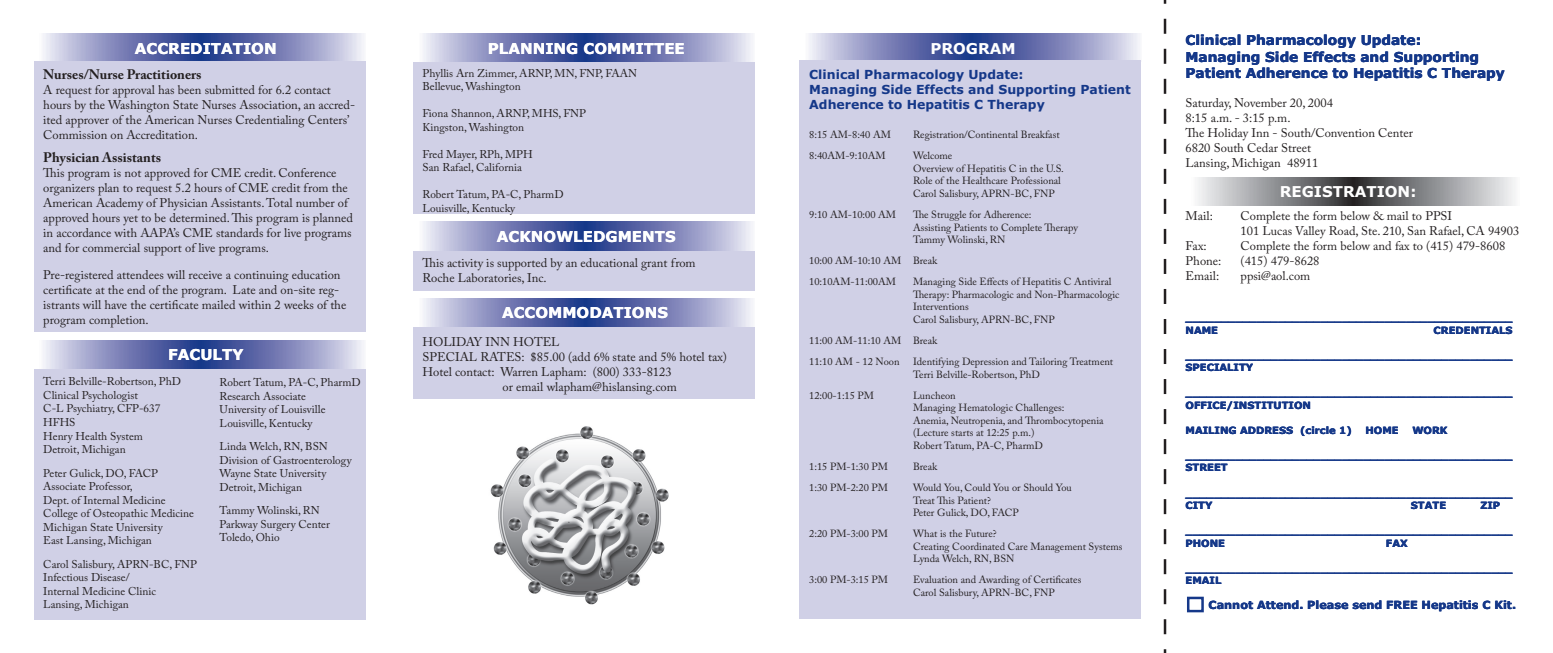
<style>
.page{position:relative;width:1553px;height:653px;background:#fff}
.page>*{position:absolute;margin:0;border:0;box-sizing:border-box;transform-origin:0 0}
.t1{font:700 15px "Verdana";color:#fff}
.t2{font:700 13.75px/16.5px "Verdana";color:#153889}
.t3{font:700 13.75px "Adobe Caslon Pro";color:#231f20}
.t4{font:12.5px/15px "Adobe Caslon Pro";color:#231f20}
.t5{font:700 12.5px/15px "Verdana";color:#153889}
.t6{font:11.25px/13.5px "Adobe Caslon Pro";color:#231f20}
.t7{font:700 11.25px "Verdana";color:#153889}
.t8{font:10.38px/12.5px "Adobe Caslon Pro";color:#231f20}
.t9{font:700 10px/12.5px "Verdana";color:#153889}
</style>
<div class="page">
<img style="left:490px;top:426px;width:179px;height:179px">
<svg style="left:43px;top:34px;width:321px;height:27px;background:#7e87b9"></svg>
<div style="left:34px;top:61px;width:332px;height:270px;background:#d0d0e6"></div>
<svg style="left:43px;top:341px;width:321px;height:28px;background:#7e87b9"></svg>
<div style="left:34px;top:369px;width:332px;height:250px;background:#d0d0e6"></div>
<svg style="left:423px;top:34px;width:330px;height:28px;background:#7d86b9"></svg>
<div style="left:413px;top:62px;width:342px;height:152px;background:#d0d0e6"></div>
<div style="left:413px;top:250px;width:342px;height:40px;background:#d0d0e6"></div>
<div style="left:413px;top:325px;width:342px;height:74px;background:#d0d0e6"></div>
<svg style="left:413px;top:298px;width:342px;height:28px;background:#828bbc"></svg>
<svg style="left:423px;top:222px;width:330px;height:28px;background:#7d86b9"></svg>
<svg style="left:809px;top:34px;width:332px;height:28px;background:#7e87ba"></svg>
<div style="left:799px;top:60px;width:341px;height:559px;background:#d0d0e6"></div>
<div style="left:1187px;top:596px;width:16px;height:16px;border:2px solid #153889"></div>
<svg style="left:1197px;top:177px;width:318px;height:28px;background:#8e8f92"></svg>
<svg style="left:1163px;top:0;width:3px;height:652px"></svg>
<p class="t1" style="left:135px;top:39px;width:143px">ACCREDITATION</p>
<p class="t3" style="left:43px;top:66px;width:160px">Nurses/Nurse Practitioners</p>
<p class="t4" style="left:43px;top:82px;width:313px">A request for approval has been submitted for 6.2 contact hours by the Washington State Nurses Association, an accred&shy;ited approver of the American Nurses Credentialing Centers’ Commission on Accreditation.</p>
<p class="t3" style="left:43px;top:149px;width:119px">Physician Assistants</p>
<p class="t4" style="left:43px;top:165px;width:311px">This program is not approved for CME credit. Conference organizers plan to request 5.2 hours of CME credit from the American Academy of Physician Assistants. Total number of approved hours yet to be determined. This program is planned in accordance with AAPA’s CME standards for live programs and for commercial support of live programs.</p>
<p class="t4" style="left:43px;top:267px;width:305px">Pre-registered attendees will receive a continuing education certificate at the end of the program. Late and on-site reg&shy;istrants will have the certificate mailed within 2 weeks of the program completion.</p>
<p class="t1" style="left:168px;top:345px;width:77px">FACULTY</p>
<p class="t6" style="left:43px;top:375px;width:139px">Terri Belville-Robertson, PhD<br>Clinical Psychologist<br>C-L Psychiatry, CFP-637<br>HFHS<br>Henry Health System<br>Detroit, Michigan</p>
<p class="t6" style="left:43px;top:466px;width:152px">Peter Gulick, DO, FACP<br>Associate Professor,<br>Dept. of Internal Medicine<br>College of Osteopathic Medicine<br>Michigan State University<br>East Lansing, Michigan</p>
<p class="t6" style="left:43px;top:557px;width:155px">Carol Salisbury, APRN-BC, FNP<br>Infectious Disease/<br>Internal Medicine Clinic<br>Lansing, Michigan</p>
<p class="t6" style="left:220px;top:375px;width:142px">Robert Tatum, PA-C, PharmD<br>Research Associate<br>University of Louisville<br>Louisville, Kentucky</p>
<p class="t6" style="left:220px;top:439px;width:133px">Linda Welch, RN, BSN<br>Division of Gastroenterology<br>Wayne State University<br>Detroit, Michigan</p>
<p class="t6" style="left:220px;top:503px;width:112px">Tammy Wolinski, RN<br>Parkway Surgery Center<br>Toledo, Ohio</p>
<p class="t1" style="left:488px;top:39px;width:198px">PLANNING COMMITTEE</p>
<p class="t6" style="left:422px;top:66px;width:216px">Phyllis Arn Zimmer, ARNP, MN, FNP, FAAN<br>Bellevue, Washington</p>
<p class="t6" style="left:422px;top:107px;width:165px">Fiona Shannon, ARNP, MHS, FNP<br>Kingston, Washington</p>
<p class="t6" style="left:422px;top:147px;width:112px">Fred Mayer, RPh, MPH<br>San Rafael, California</p>
<p class="t6" style="left:422px;top:188px;width:142px">Robert Tatum, PA-C, PharmD<br>Louisville, Kentucky</p>
<p class="t1" style="left:497px;top:227px;width:180px">ACKNOWLEDGMENTS</p>
<p class="t4" style="left:422px;top:255px;width:275px">This activity is supported by an educational grant from<br>Roche Laboratories, Inc.</p>
<p class="t1" style="left:502px;top:303px;width:167px">ACCOMMODATIONS</p>
<p class="t4" style="left:422px;top:334px;width:139px">HOLIDAY INN HOTEL</p>
<p class="t4" style="left:422px;top:349px;width:306px">SPECIAL RATES: $85.00 (add 6% state and 5% hotel tax)</p>
<p class="t4" style="left:422px;top:364px;width:251px">Hotel contact: Warren Lapham: (800) 333-8123</p>
<p class="t4" style="left:502px;top:379px;width:176px">or email wlapham@hislansing.com</p>
<p class="t2" style="left:1185px;top:31px;width:321px">Clinical Pharmacology Update:<br>Managing Side Effects and Supporting<br>Patient Adherence to Hepatitis C Therapy</p>
<p class="t4" style="left:1185px;top:95px;width:229px">Saturday, November 20, 2004<br>8:15 a.m. - 3:15 p.m.<br>The Holiday Inn - South/Convention Center<br>6820 South Cedar Street<br>Lansing, Michigan 48911</p>
<p class="t1" style="left:1279px;top:182px;width:138px">REGISTRATION:</p>
<p class="t4" style="left:1185px;top:208px;width:29px">Mail:</p>
<p class="t4" style="left:1240px;top:208px;width:280px">Complete the form below &amp; mail to PPSI<br>101 Lucas Valley Road, Ste. 210, San Rafael, CA 94903</p>
<p class="t4" style="left:1185px;top:238px;width:23px">Fax:</p>
<p class="t4" style="left:1240px;top:238px;width:266px">Complete the form below and fax to (415) 479-8608</p>
<p class="t4" style="left:1185px;top:253px;width:37px">Phone:</p>
<p class="t4" style="left:1240px;top:253px;width:80px">(415) 479-8628</p>
<p class="t4" style="left:1185px;top:268px;width:35px">Email:</p>
<p class="t4" style="left:1240px;top:268px;width:71px">ppsi@aol.com</p>
<p class="t9" style="left:1185px;top:311px;width:329px">______________________________________________<br>NAME</p>
<p class="t1" style="left:930px;top:39px;width:87px">PROGRAM</p>
<p class="t5" style="left:809px;top:67px;width:323px">Clinical Pharmacology Update:<br>Managing Side Effects and Supporting Patient<br>Adherence to Hepatitis C Therapy</p>
<p class="t2" style="left:1275px;top:64px;width:11px">e</p>
<p class="t8" style="left:809px;top:128px;width:83px">8:15 AM-8:40 AM</p>
<p class="t8" style="left:913px;top:128px;width:148px">Registration/Continental Breakfast</p>
<p class="t8" style="left:809px;top:150px;width:78px">8:40AM-9:10AM</p>
<p class="t8" style="left:913px;top:150px;width:152px">Welcome<br>Overview of Hepatitis C in the U.S.<br>Role of the Healthcare Professional<br>Carol Salisbury, APRN-BC, FNP</p>
<p class="t8" style="left:809px;top:208px;width:88px">9:10 AM-10:00 AM</p>
<p class="t8" style="left:913px;top:208px;width:166px">The Struggle for Adherence:<br>Assisting Patients to Complete Therapy<br>Tammy Wolinski, RN</p>
<p class="t8" style="left:809px;top:250px;width:130px;line-height:21.2px">10:00 AM-10:10 AM Break<br>10:10AM-11:00AM</p>
<p class="t8" style="left:913px;top:275px;width:208px">Managing Side Effects of Hepatitis C Antiviral Therapy: Pharmacologic and Non-Pharmacologic Interventions<br>Carol Salisbury, APRN-BC, FNP</p>
<p class="t8" style="left:809px;top:330px;width:130px;line-height:21.2px">11:00 AM-11:10 AM Break<br>11:10 AM - 12 Noon</p>
<p class="t9" style="left:1433px;top:323px;width:81px">CREDENTIALS</p>
<p class="t9" style="left:1185px;top:348px;width:329px">______________________________________________<br>SPECIALITY</p>
<p class="t9" style="left:1185px;top:386px;width:329px">______________________________________________<br>OFFICE/INSTITUTION</p>
<p class="t9" style="left:1185px;top:423px;width:168px">MAILING ADDRESS (circle 1)</p>
<p class="t9" style="left:1365px;top:423px;width:35px">HOME</p>
<p class="t9" style="left:1412px;top:423px;width:37px">WORK</p>
<p class="t9" style="left:1185px;top:448px;width:329px">______________________________________________<br>STREET</p>
<p class="t9" style="left:1185px;top:486px;width:329px">______________________________________________<br>CITY</p>
<p class="t8" style="left:913px;top:355px;width:202px">Identifying Depression and Tailoring Treatment<br>Terri Belville-Robertson, PhD</p>
<p class="t8" style="left:809px;top:389px;width:66px">12:00-1:15 PM</p>
<p class="t8" style="left:913px;top:389px;width:192px">Luncheon<br>Managing Hematologic Challenges:<br>Anemia, Neutropenia, and Thrombocytopenia (Lecture starts at 12:25 p.m.)<br>Robert Tatum, PA-C, PharmD</p>
<p class="t8" style="left:809px;top:460px;width:80px">1:15 PM-1:30 PM</p>
<p class="t8" style="left:913px;top:460px;width:26px">Break</p>
<p class="t8" style="left:809px;top:481px;width:80px">1:30 PM-2:20 PM</p>
<p class="t8" style="left:913px;top:481px;width:160px">Would You, Could You or Should You<br>Treat This Patient?<br>Peter Gulick, DO, FACP</p>
<p class="t8" style="left:809px;top:527px;width:80px">2:20 PM-3:00 PM</p>
<p class="t8" style="left:913px;top:527px;width:211px">What is the Future?<br>Creating Coordinated Care Management Systems<br>Lynda Welch, RN, BSN</p>
<p class="t8" style="left:809px;top:573px;width:80px">3:00 PM-3:15 PM</p>
<p class="t8" style="left:913px;top:573px;width:170px">Evaluation and Awarding of Certificates<br>Carol Salisbury, APRN-BC, FNP</p>
<p class="t9" style="left:1410px;top:498px;width:37px">STATE</p>
<p class="t9" style="left:1480px;top:498px;width:21px">ZIP</p>
<p class="t9" style="left:1185px;top:523px;width:329px">______________________________________________<br>PHONE</p>
<p class="t9" style="left:1385px;top:536px;width:23px">FAX</p>
<p class="t9" style="left:1185px;top:561px;width:329px">______________________________________________<br>EMAIL</p>
<p class="t7" style="left:1208px;top:597px;width:309px">Cannot Attend. Please send FREE Hepatitis C Kit.</p>
</div>
